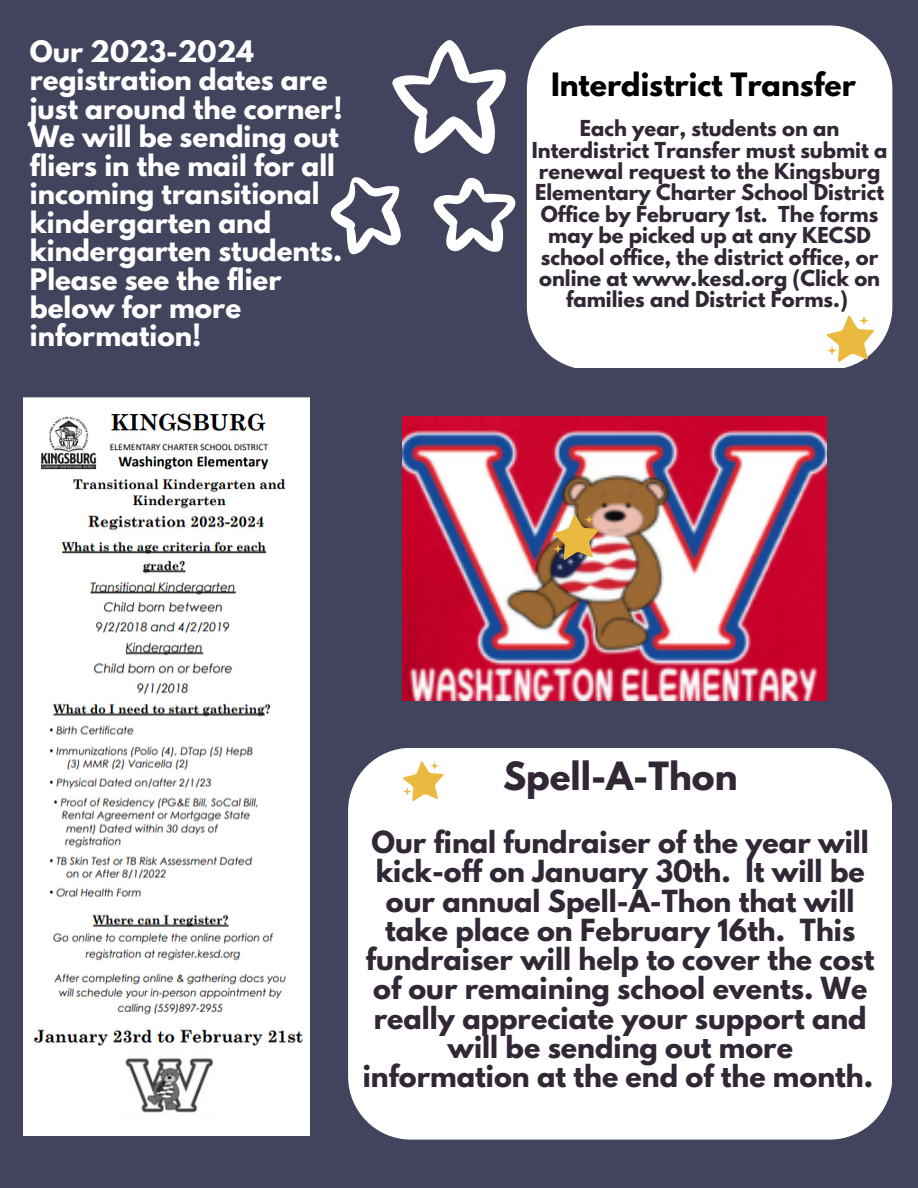
<style>
.page{position:relative;width:918px;height:1188px;background:#41445c}
.page>*{position:absolute;margin:0;border:0;box-sizing:border-box;transform-origin:0 0}
.t1{font:700 34.5px "League Spartan";color:#312735}
.t2{font:700 28.5px "League Spartan";color:#000}
.t3{font:700 27px/29.2px "League Spartan";color:#312735;text-align:center}
.t4{font:700 26.25px/28.5px "League Spartan";color:#fff}
.t5{font:700 19.5px/21.3px "League Spartan";color:#312735;text-align:center}
</style>
<div class="page">
<svg style="left:392px;top:40px;width:114px;height:114px"></svg>
<svg style="left:330px;top:177px;width:71px;height:78px"></svg>
<svg style="left:433px;top:177px;width:83px;height:75px"></svg>
<div style="left:348px;top:748px;width:543px;height:392px;background:#fff;border-radius:63px"></div>
<div style="left:527px;top:25px;width:365px;height:343px;background:#fff"></div>
<img style="left:403px;top:417px;width:424px;height:283px">
<svg style="left:553px;top:514px;width:46px;height:46px;background:#cba064"></svg>
<svg style="left:584px;top:514px;width:11px;height:11px"></svg>
<svg style="left:552px;top:543px;width:11px;height:12px"></svg>
<svg style="left:403px;top:761px;width:41px;height:40px"></svg>
<svg style="left:430px;top:761px;width:10px;height:10px"></svg>
<svg style="left:402px;top:787px;width:10px;height:9px"></svg>
<svg style="left:827px;top:315px;width:47px;height:47px;background:#eed69a"></svg>
<svg style="left:858px;top:315px;width:12px;height:11px"></svg>
<svg style="left:826px;top:345px;width:12px;height:11px"></svg>
<img style="left:24px;top:398px;width:285px;height:738px">
<p class="t4" style="left:30px;top:40px;width:314px">Our 2023-2024 registration dates are just around the corner!<br>We will be sending out fliers in the mail for all incoming transitional kindergarten and kindergarten students.<br>Please see the flier below for more information!</p>
<p class="t2" style="left:551px;top:70px;width:306px">Interdistrict Transfer</p>
<p class="t5" style="left:532px;top:120px;width:357px">Each year, students on an<br>Interdistrict Transfer must submit a renewal request to the Kingsburg<br>Elementary Charter School District<br>Office by February 1st. The forms may be picked up at any KECSD school office, the district office, or online at www.kesd.org (Click on families and District Forms.)</p>
<p class="t1" style="left:503px;top:759px;width:236px">Spell-A-Thon</p>
<p class="t3" style="left:363px;top:831px;width:513px">Our final fundraiser of the year will kick-off on January 30th. It will be our annual Spell-A-Thon that will take place on February 16th. This fundraiser will help to cover the cost of our remaining school events. We really appreciate your support and will be sending out more information at the end of the month.</p>
</div>
